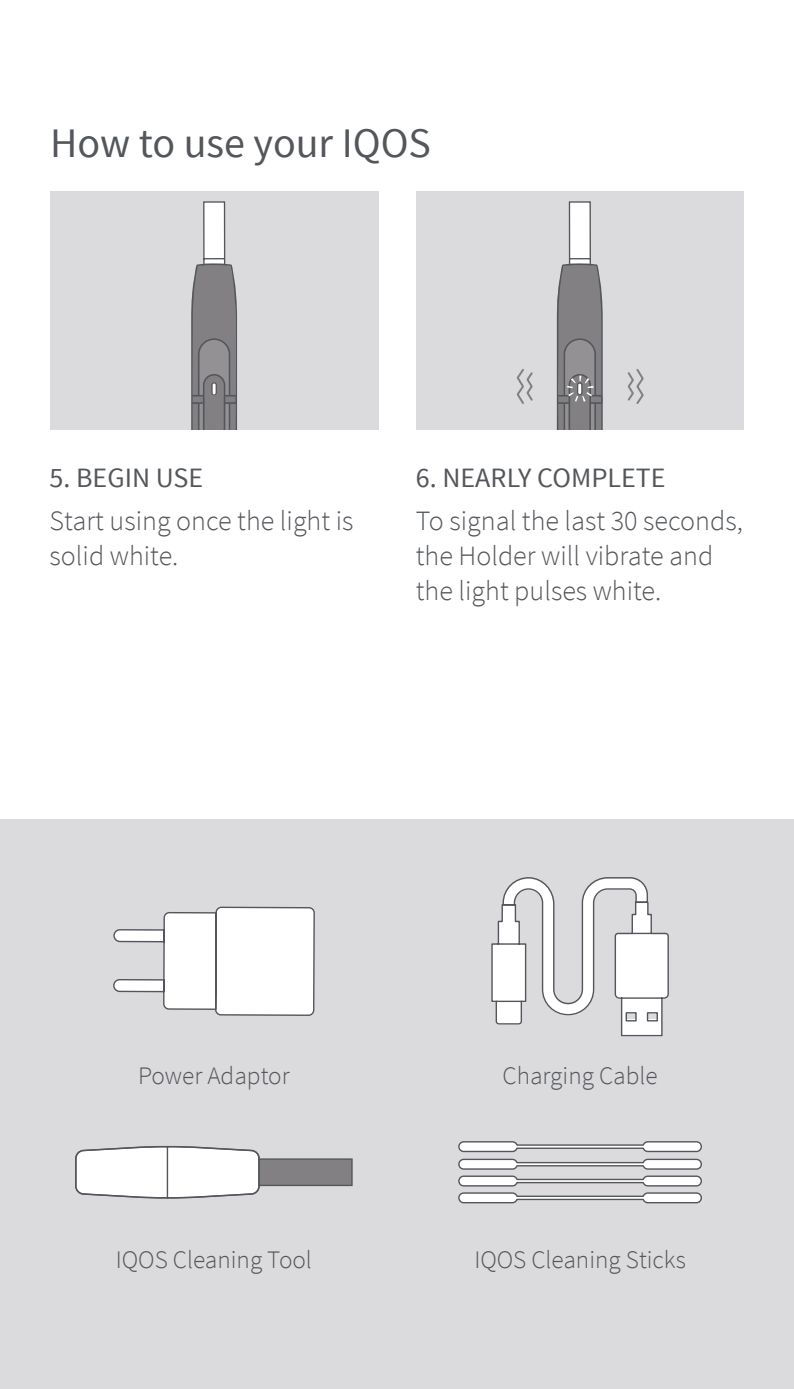
<style>
.page{position:relative;width:794px;height:1389px;background:#fff}
.page>*{position:absolute;margin:0;border:0;box-sizing:border-box;transform-origin:0 0}
.t1{font:42px "Source Sans Pro";color:#53565a}
.t2{font:300 28px/35px "Source Sans Pro";color:#53565a}
.t3{font:28px "Source Sans Pro";color:#53565a}
.t4{font:300 25.2px "Source Sans Pro";color:#53565a}
</style>
<div class="page">
<div style="left:0;top:819px;width:794px;height:570px;background:#dbdbdd"></div>
<div style="left:416px;top:191px;width:328px;height:239px;background:#dbdbdd"></div>
<div style="left:50px;top:191px;width:328px;height:239px;background:#dbdbdd"></div>
<svg style="left:191px;top:201px;width:46px;height:125px"></svg>
<svg style="left:516px;top:201px;width:128px;height:229px"></svg>
<svg style="left:491px;top:877px;width:178px;height:160px"></svg>
<svg style="left:458px;top:1141px;width:244px;height:63px"></svg>
<svg style="left:75px;top:1148px;width:278px;height:49px"></svg>
<svg style="left:112px;top:326px;width:203px;height:873px"></svg>
<h1 class="t1" style="left:50px;top:117px;width:382px">How to use your IQOS</h1>
<p class="t3" style="left:50px;top:460px;width:155px">5. BEGIN USE</p>
<p class="t2" style="left:50px;top:503px;width:305px">Start using once the light is solid white.</p>
<p class="t3" style="left:416px;top:460px;width:251px">6. NEARLY COMPLETE</p>
<p class="t2" style="left:416px;top:503px;width:328px">To signal the last 30 seconds, the Holder will vibrate and the light pulses white.</p>
<p class="t4" style="left:138px;top:1060px;width:153px">Power Adaptor</p>
<p class="t4" style="left:116px;top:1245px;width:198px">IQOS Cleaning Tool</p>
<p class="t4" style="left:502px;top:1060px;width:157px">Charging Cable</p>
<p class="t4" style="left:474px;top:1245px;width:213px">IQOS Cleaning Sticks</p>
</div>
